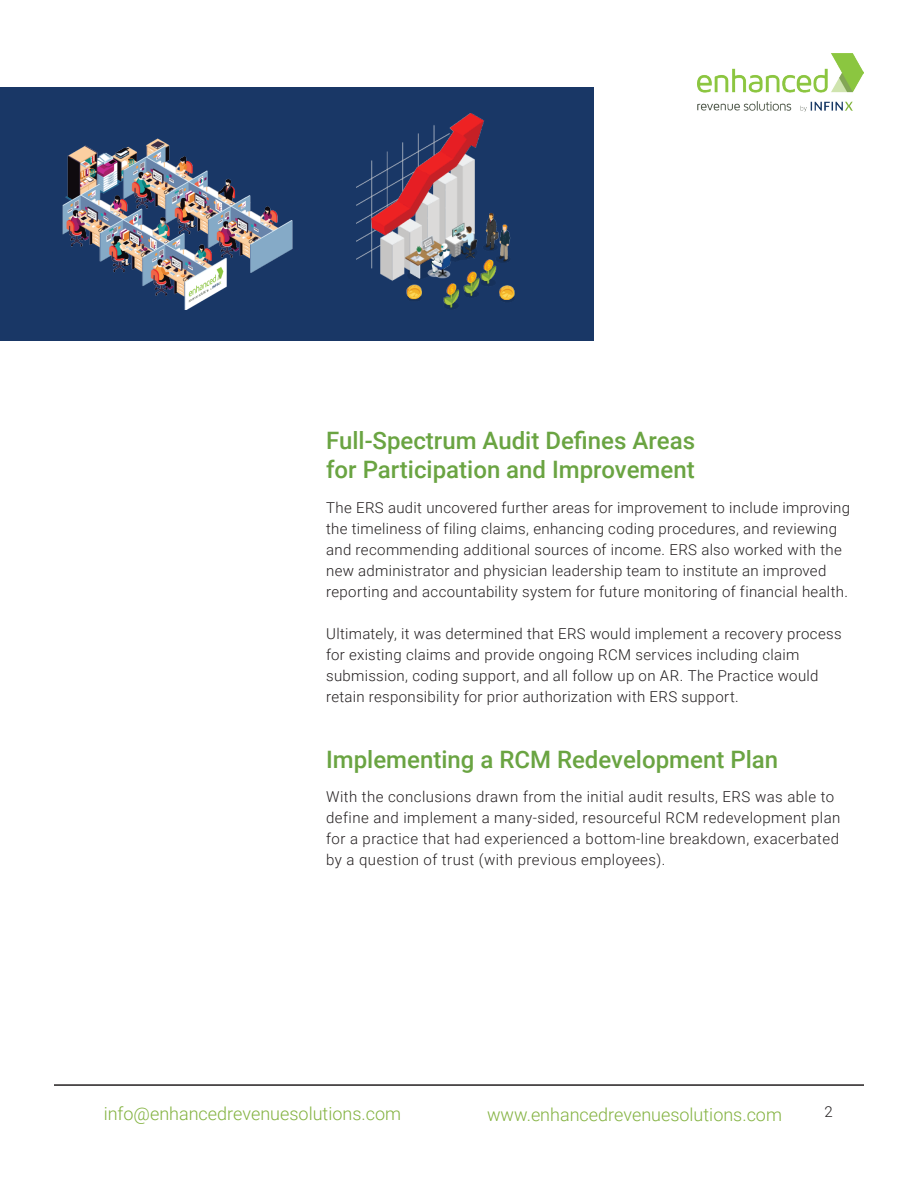
<style>
.page{position:relative;width:918px;height:1188px;background:#fff}
.page>*{position:absolute;margin:0;border:0;box-sizing:border-box;transform-origin:0 0}
.t1{font:500 24px/28.8px "Roboto";color:#6aa442}
.t2{font:300 18px "Roboto";color:#83b240}
.t3{font:300 15px/21px "Roboto";letter-spacing:.025em;color:#231f20}
</style>
<div class="page">
<hr style="left:54px;top:1084px;width:810px;height:2px;background:#231f20">
<img style="left:697px;top:54px;width:167px;height:58px">
<div style="left:0;top:87px;width:594px;height:254px;background:#193766"></div>
<img style="left:62px;top:138px;width:231px;height:172px">
<img style="left:356px;top:113px;width:159px;height:196px">
<h1 class="t1" style="left:326px;top:425px;width:371px">Full-Spectrum Audit Defines Areas for Participation and Improvement</h1>
<p class="t3" style="left:326px;top:496px;width:526px">The ERS audit uncovered further areas for improvement to include improving the timeliness of filing claims, enhancing coding procedures, and reviewing and recommending additional sources of income. ERS also worked with the new administrator and physician leadership team to institute an improved reporting and accountability system for future monitoring of financial health.</p>
<p class="t3" style="left:326px;top:622px;width:517px">Ultimately, it was determined that ERS would implement a recovery process for existing claims and provide ongoing RCM services including claim submission, coding support, and all follow up on AR. The Practice would retain responsibility for prior authorization with ERS support.</p>
<h1 class="t1" style="left:326px;top:744px;width:453px">Implementing a RCM Redevelopment Plan</h1>
<p class="t3" style="left:326px;top:786px;width:516px">With the conclusions drawn from the initial audit results, ERS was able to define and implement a many-sided, resourceful RCM redevelopment plan for a practice that had experienced a bottom-line breakdown, exacerbated by a question of trust (with previous employees).</p>
<p class="t2" style="left:104px;top:1101px;width:299px">info@enhancedrevenuesolutions.com</p>
<p class="t2" style="left:487px;top:1102px;width:296px">www.enhancedrevenuesolutions.com</p>
<p class="t3" style="left:825px;top:1100px;width:10px">2</p>
</div>
